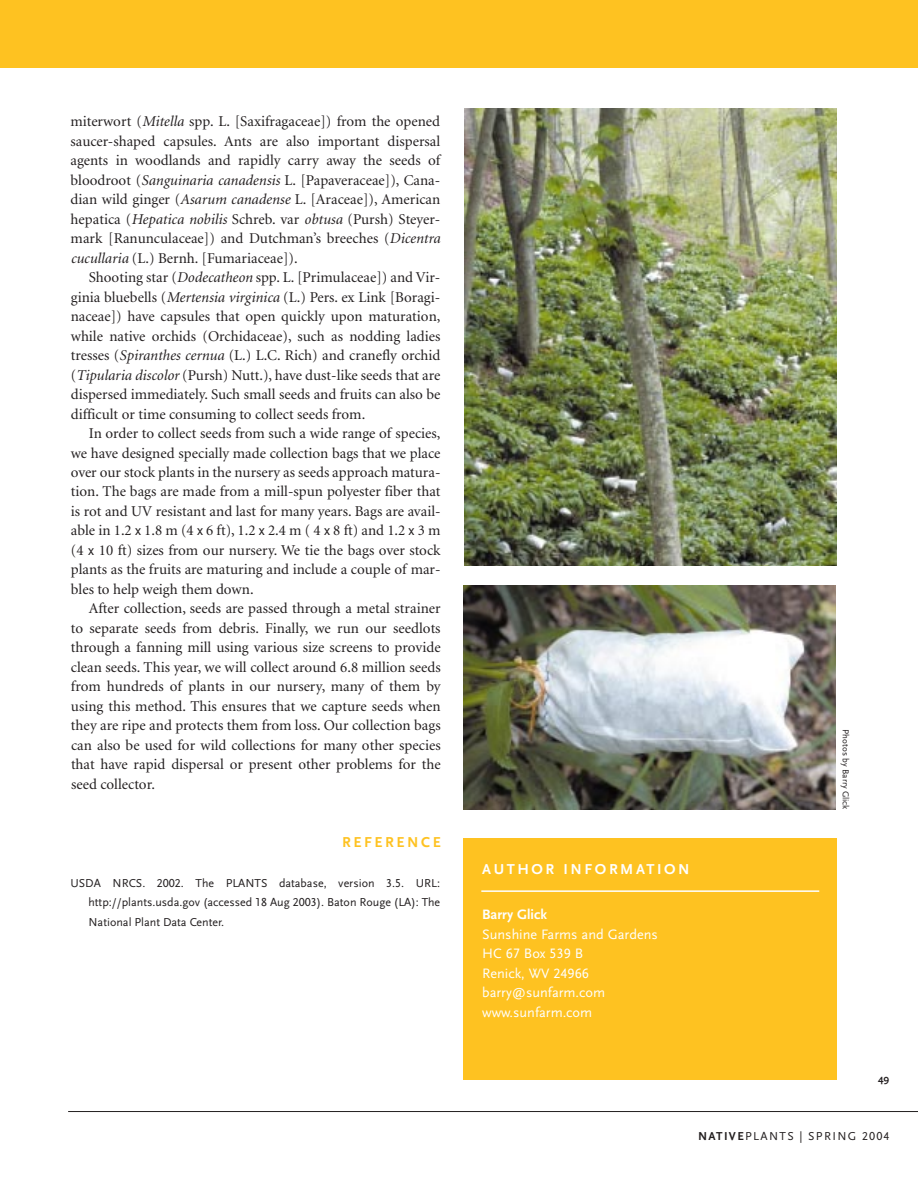
<style>
.page{position:relative;width:918px;height:1188px;background:#fff}
.page>*{position:absolute;margin:0;border:0;box-sizing:border-box;transform-origin:0 0}
.t1{font:15px/19.5px "Minion";color:#231f20;text-align:justify}
.t2{font:700 15px "Scala Sans";letter-spacing:.17em;color:#fff}
.t3{font:700 15px "Scala Sans";letter-spacing:.17em;color:#fec221}
.t4{font:14.25px/19.5px "Scala Sans";color:#fff}
.t5{font:700 14.25px "Scala Sans";color:#fff}
.t6{font:12px/19.5px "Scala Sans";color:#231f20;text-align:justify}
.t7{font:12px "Scala Sans";letter-spacing:.115em;color:#231f20}
.t8{font:700 10.5px "Scala Sans";color:#231f20}
.t9{font:9px "Scala Sans";color:#231f20}
.s1{font-style:italic}
.s2{font-family:"Scala Sans"}
.s3{font-family:"Scala Sans Caps"}
.s4{font-weight:700}
</style>
<div class="page">
<hr style="left:68px;top:1111px;width:850px;height:1px;background:#231f20">
<div style="left:0;top:0;width:918px;height:68px;background:#fec221"></div>
<img style="left:465px;top:108px;width:372px;height:458px">
<div style="left:464px;top:838px;width:373px;height:242px;background:#fec221"></div>
<hr style="left:481px;top:890px;width:338px;height:2px;background:#fff">
<img style="left:463px;top:585px;width:373px;height:225px">
<p class="t1" style="left:70px;top:113px;width:371px">miterwort (<span class="s1">Mitella</span> spp. L. [Saxifragaceae]) from the opened saucer-shaped capsules. Ants are also important dispersal agents in woodlands and rapidly carry away the seeds of bloodroot (<span class="s1">Sanguinaria canadensis</span> L. [Papaveraceae]), Cana&shy;dian wild ginger (<span class="s1">Asarum canadense</span> L. [Araceae]), American hepatica (<span class="s1">Hepatica nobilis</span> Schreb. var <span class="s1">obtusa</span> (Pursh) Steyer&shy;mark [Ranunculaceae]) and Dutchman’s breeches (<span class="s1">Dicentra cucullaria</span> (L.) Bernh. [Fumariaceae]).</p>
<p class="t1" style="left:71px;top:269px;width:371px;text-indent:18px">Shooting star (<span class="s1">Dodecatheon</span> spp. L. [Primulaceae]) and Vir&shy;ginia bluebells (<span class="s1">Mertensia virginica</span> (L.) Pers. ex Link [Boragi&shy;naceae]) have capsules that open quickly upon maturation, while native orchids (Orchidaceae), such as nodding ladies tresses (<span class="s1">Spiranthes cernua</span> (L.) L.C. Rich) and cranefly orchid (<span class="s1">Tipularia discolor</span> (Pursh) Nutt.), have dust-like seeds that are dispersed immediately. Such small seeds and fruits can also be difficult or time consuming to collect seeds from.</p>
<p class="t1" style="left:71px;top:425px;width:371px;text-indent:18px">In order to collect seeds from such a wide range of species, we have designed specially made collection bags that we place over our stock plants in the nursery as seeds approach matura&shy;tion. The bags are made from a mill-spun polyester fiber that is rot and UV resistant and last for many years. Bags are avail&shy;able in 1.2 <span class="s2">x</span> 1.8 m (4 <span class="s2">x</span> 6 ft), 1.2 <span class="s2">x</span> 2.4 m ( 4 <span class="s2">x</span> 8 ft) and 1.2 <span class="s2">x</span> 3 m (4 <span class="s2">x</span> 10 ft) sizes from our nursery. We tie the bags over stock plants as the fruits are maturing and include a couple of mar&shy;bles to help weigh them down.</p>
<p class="t1" style="left:71px;top:600px;width:371px;text-indent:18px">After collection, seeds are passed through a metal strainer to separate seeds from debris. Finally, we run our seedlots through a fanning mill using various size screens to provide clean seeds. This year, we will collect around 6.8 million seeds from hundreds of plants in our nursery, many of them by using this method. This ensures that we capture seeds when they are ripe and protects them from loss. Our collection bags can also be used for wild collections for many other species that have rapid dispersal or present other problems for the seed collector.</p>
<p class="t3" style="left:342px;top:837px;width:100px">REFERENCE</p>
<p class="t6" style="left:89px;top:874px;width:353px;text-indent:-18px">USDA NRCS. <span class="s3">2002.</span> The PLANTS database, version <span class="s3">3.5</span>. URL: http://plants.usda.gov (accessed <span class="s3">18</span> Aug <span class="s3">2003</span>). Baton Rouge (LA): The National Plant Data Center.</p>
<p class="t2" style="left:482px;top:863px;width:209px">AUTHOR INFORMATION</p>
<p class="t5" style="left:482px;top:909px;width:66px">Barry Glick</p>
<p class="t4" style="left:482px;top:926px;width:177px">Sunshine Farms and Gardens<br>HC <span class="s3">67</span> Box <span class="s3">539</span> B<br>Renick, WV <span class="s3">24966 </span>barry@sunfarm.com www.sunfarm.com</p>
<p class="t9" style="left:849px;top:729px;width:82px;rotate:90deg">Photos by Barry Glick</p>
<p class="t8" style="left:878px;top:1074px;width:13px">49</p>
<p class="t7" style="left:698px;top:1131px;width:193px"><span class="s4">NATIVE</span>PLANTS | SPRING <span class="s3">2004</span></p>
</div>
